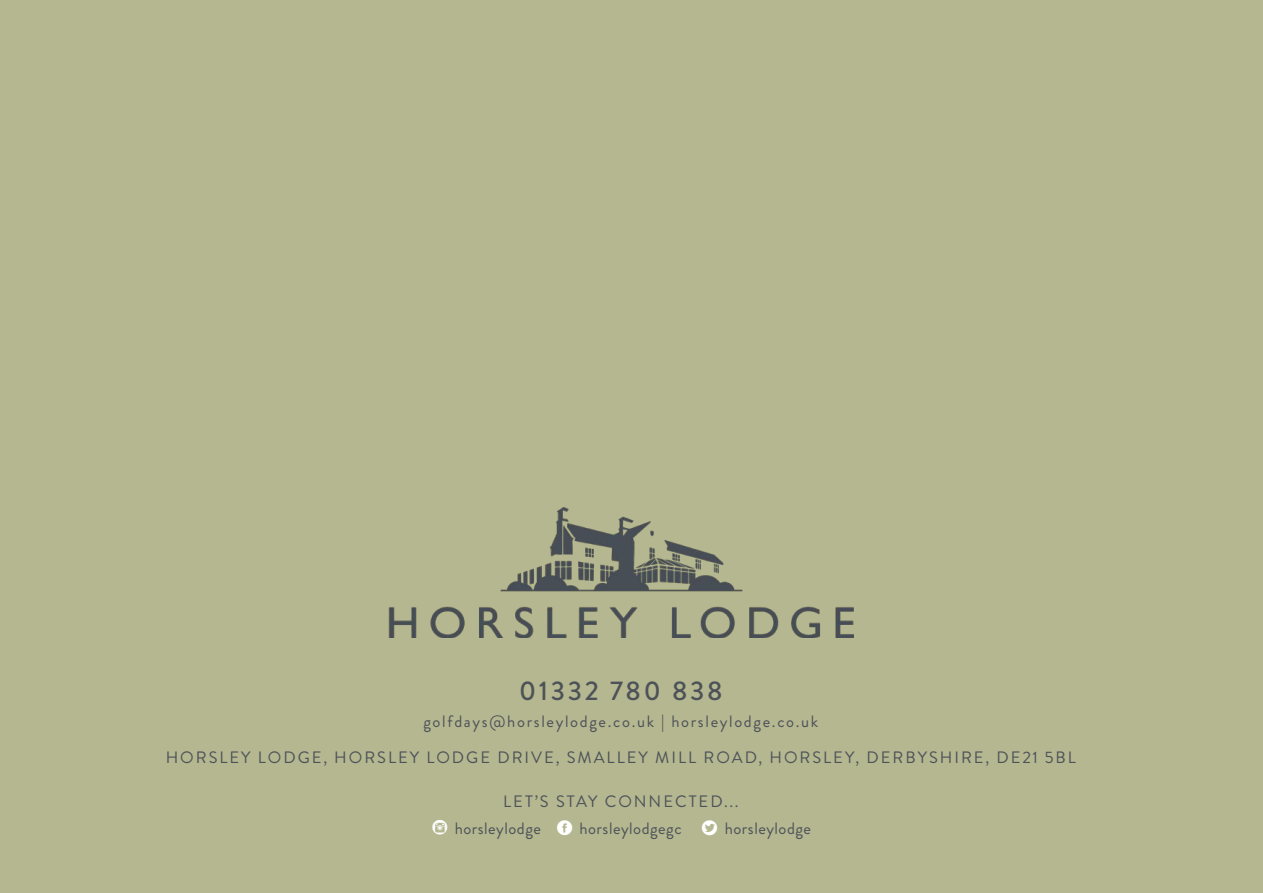
<style>
.page{position:relative;width:1263px;height:893px;background:#b4b790}
.page>*{position:absolute;margin:0;border:0;box-sizing:border-box;transform-origin:0 0}
.t1{font:500 27px "Brandon Grotesque";letter-spacing:.1em;color:#4d5258}
.t2{font:16.5px/36px "Brandon Grotesque";letter-spacing:.12em;color:#4d5258;text-align:center}
.t3{font:16.5px/27px "Brandon Grotesque";letter-spacing:.03em;color:#4d5258;text-align:center}
.s1{font-family:"Social Circles";font-size:27px;color:#fff}
</style>
<div class="page">
<img style="left:389px;top:507px;width:464px;height:131px">
<h1 class="t1" style="left:519px;top:672px;width:205px">01332 780 838</h1>
<p class="t2" style="left:166px;top:704px;width:912px">golfdays@horsleylodge.co.uk | horsleylodge.co.uk<br>HORSLEY LODGE, HORSLEY LODGE DRIVE, SMALLEY MILL ROAD, HORSLEY, DERBYSHIRE, DE21 5BL</p>
<p class="t3" style="left:431px;top:788px;width:382px">LET’S STAY CONNECTED...<br><span class="s1">i</span> horsleylodge <span class="s1">f</span> horsleylodgegc <span class="s1">t</span> horsleylodge</p>
</div>
